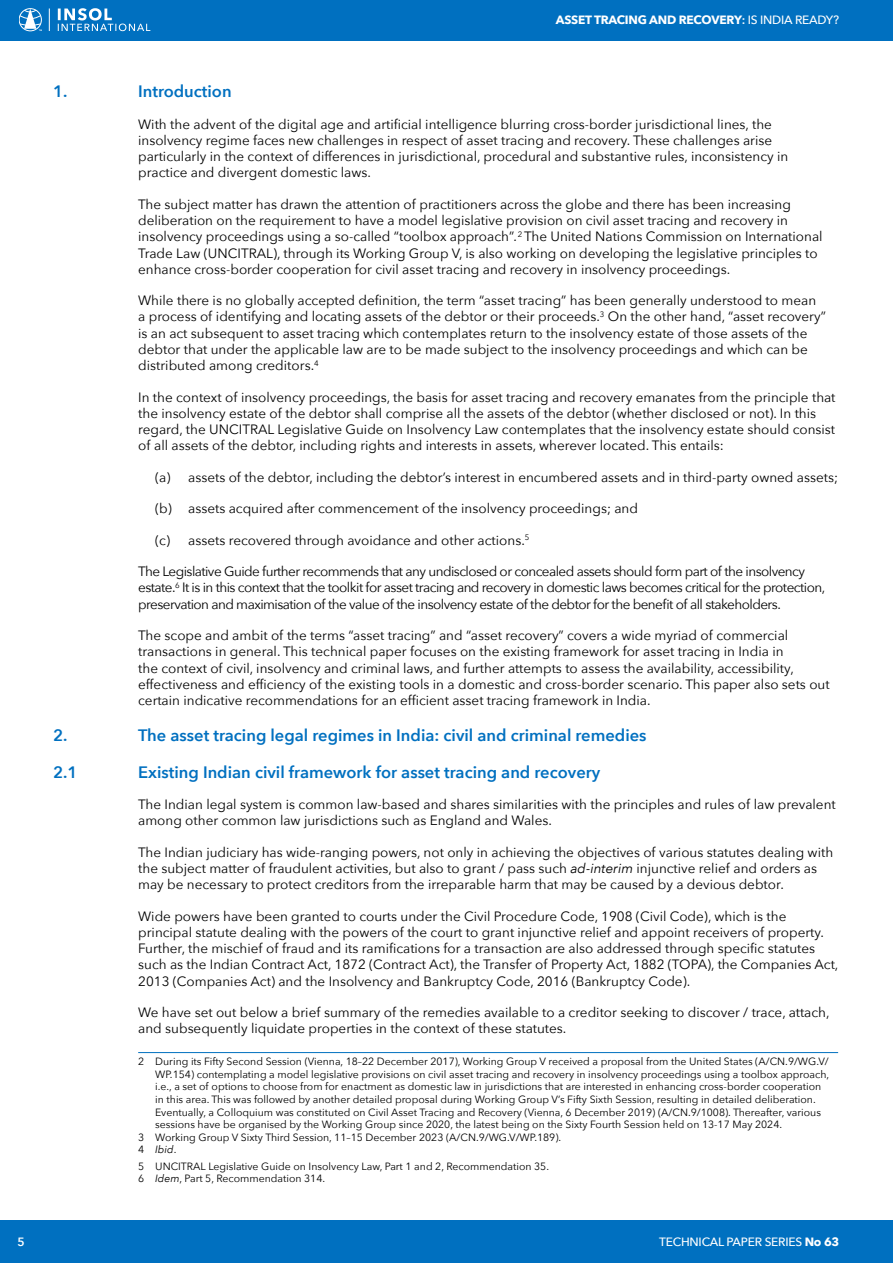
<style>
.page{position:relative;width:893px;height:1263px;background:#fff}
.page>*{position:absolute;margin:0;border:0;box-sizing:border-box;transform-origin:0 0}
.t1{font:600 16.5px "Avenir Next";color:#0070c0}
.t2{font:13.5px/16.2px "Avenir Next";color:#000}
.t3{font:13.5px/16.2px "Avenir Next";letter-spacing:-.04em;color:#000}
.t4{font:700 12px "Avenir Next";letter-spacing:-.02em;color:#fff}
.t5{font:500 12px "Avenir Next";letter-spacing:-.02em;color:#fff}
.t6{font:600 12px "Avenir Next";color:#fff}
.t7{font:10.5px/12.6px "Avenir Next";color:#000}
.t8{font:italic 10.5px "Avenir Next";color:#000}
.s1{font-weight:600}
.s2{font-weight:500}
.s3{font-style:italic}
.s4{font-style:normal}
.s5{font-weight:700}
</style>
<div class="page">
<div style="left:0;top:1221px;width:893px;height:42px;background:#0070c0"></div>
<div style="left:0;top:0;width:893px;height:40px;background:#0070c0"></div>
<div style="left:19px;top:8px;width:23px;height:23px;border:1px solid #fff;border-radius:50%"></div>
<svg style="left:49px;top:8px;width:1px;height:23px"></svg>
<svg style="left:58px;top:8px;width:92px;height:23px"></svg>
<svg style="left:19px;top:9px;width:23px;height:22px"></svg>
<hr style="left:138px;top:1052px;width:700px;height:1px;background:#0070c0">
<p class="t4" style="left:556px;top:9px;width:285px">ASSET TRACING AND RECOVERY<span class="s1">:</span> <span class="s2">IS INDIA READY?</span></p>
<p class="t1" style="left:53px;top:77px;width:16px">1.</p>
<p class="t1" style="left:138px;top:77px;width:95px">Introduction</p>
<p class="t2" style="left:138px;top:115px;width:652px">With the advent of the digital age and artificial intelligence blurring cross-border jurisdictional lines, the insolvency regime faces new challenges in respect of asset tracing and recovery. These challenges arise particularly in the context of differences in jurisdictional, procedural and substantive rules, inconsistency in practice and divergent domestic laws.</p>
<p class="t2" style="left:138px;top:196px;width:686px">The subject matter has drawn the attention of practitioners across the globe and there has been increasing deliberation on the requirement to have a model legislative provision on civil asset tracing and recovery in insolvency proceedings using a so-called “toolbox approach”<span class="s3">.</span><sup>2</sup> The United Nations Commission on International Trade Law (UNCITRAL), through its Working Group V, is also working on developing the legislative principles to enhance cross-border cooperation for civil asset tracing and recovery in insolvency proceedings.</p>
<p class="t2" style="left:138px;top:292px;width:689px">While there is no globally accepted definition, the term “asset tracing” has been generally understood to mean a process of identifying and locating assets of the debtor or their proceeds.<sup>3</sup> On the other hand, “asset recovery” is an act subsequent to asset tracing which contemplates return to the insolvency estate of those assets of the debtor that under the applicable law are to be made subject to the insolvency proceedings and which can be distributed among creditors.<sup>4</sup></p>
<p class="t2" style="left:138px;top:388px;width:699px">In the context of insolvency proceedings, the basis for asset tracing and recovery emanates from the principle that the insolvency estate of the debtor shall comprise all the assets of the debtor (whether disclosed or not). In this regard, the UNCITRAL Legislative Guide on Insolvency Law contemplates that the insolvency estate should consist of all assets of the debtor, including rights and interests in assets, wherever located. This entails:</p>
<p class="t2" style="left:155px;top:468px;width:684px">(a) assets of the debtor, including the debtor’s interest in encumbered assets and in third-party owned assets;</p>
<p class="t2" style="left:155px;top:500px;width:484px">(b) assets acquired after commencement of the insolvency proceedings; and</p>
<p class="t2" style="left:155px;top:531px;width:376px">(c) assets recovered through avoidance and other actions.<sup>5</sup></p>
<p class="t3" style="left:138px;top:563px;width:688px">The Legislative Guide further recommends that any undisclosed or concealed assets should form part of the insolvency estate.<sup>6</sup> It is in this context that the toolkit for asset tracing and recovery in domestic laws becomes critical for the protection, preservation and maximisation of the value of the insolvency estate of the debtor for the benefit of all stakeholders.</p>
<p class="t2" style="left:138px;top:627px;width:693px">The scope and ambit of the terms “asset tracing” and “asset recovery” covers a wide myriad of commercial transactions in general. This technical paper focuses on the existing framework for asset tracing in India in<br>the context of civil, insolvency and criminal laws, and further attempts to assess the availability, accessibility, effectiveness and efficiency of the existing tools in a domestic and cross-border scenario. This paper also sets out certain indicative recommendations for an efficient asset tracing framework in India.</p>
<p class="t1" style="left:53px;top:721px;width:16px">2.</p>
<p class="t1" style="left:138px;top:721px;width:510px">The asset tracing legal regimes in India: civil and criminal remedies</p>
<p class="t1" style="left:53px;top:758px;width:26px">2.1</p>
<p class="t1" style="left:138px;top:758px;width:464px">Existing Indian civil framework for asset tracing and recovery</p>
<p class="t2" style="left:138px;top:796px;width:699px">The Indian legal system is common law-based and shares similarities with the principles and rules of law prevalent among other common law jurisdictions such as England and Wales.</p>
<p class="t2" style="left:138px;top:843px;width:696px">The Indian judiciary has wide-ranging powers, not only in achieving the objectives of various statutes dealing with the subject matter of fraudulent activities, but also to grant / pass such <span class="s3">ad-interim</span> injunctive relief and orders as may be necessary to protect creditors from the irreparable harm that may be caused by a devious debtor.</p>
<p class="t2" style="left:138px;top:907px;width:702px">Wide powers have been granted to courts under the Civil Procedure Code, 1908 (Civil Code), which is the principal statute dealing with the powers of the court to grant injunctive relief and appoint receivers of property.<br>Further, the mischief of fraud and its ramifications for a transaction are also addressed through specific statutes such as the Indian Contract Act, 1872 (Contract Act), the Transfer of Property Act, 1882 (TOPA), the Companies Act, 2013 (Companies Act) and the Insolvency and Bankruptcy Code, 2016 (Bankruptcy Code).</p>
<p class="t2" style="left:138px;top:1004px;width:693px">We have set out below a brief summary of the remedies available to a creditor seeking to discover / trace, attach, and subsequently liquidate properties in the context of these statutes.</p>
<p class="t7" style="left:138px;top:1055px;width:692px">2 During its Fifty Second Session (Vienna, 18–22 December 2017), Working Group V received a proposal from the United States (A/CN.9/WG.V/</p>
<p class="t7" style="left:155px;top:1067px;width:676px">WP.154) contemplating a model legislative provisions on civil asset tracing and recovery in insolvency proceedings using a toolbox approach,</p>
<p class="t7" style="left:155px;top:1080px;width:667px">i.e., a set of options to choose from for enactment as domestic law in jurisdictions that are interested in enhancing cross-border cooperation</p>
<p class="t7" style="left:155px;top:1092px;width:662px">in this area. This was followed by another detailed proposal during Working Group V’s Fifty Sixth Session, resulting in detailed deliberation.</p>
<p class="t7" style="left:155px;top:1105px;width:667px">Eventually, a Colloquium was constituted on Civil Asset Tracing and Recovery (Vienna, 6 December 2019) (A/CN.9/1008). Thereafter, various</p>
<p class="t7" style="left:155px;top:1118px;width:628px">sessions have be organised by the Working Group since 2020, the latest being on the Sixty Fourth Session held on 13-17 May 2024.</p>
<p class="t7" style="left:138px;top:1130px;width:425px">3 Working Group V Sixty Third Session, 11–15 December 2023 (A/CN.9/WG.V/WP.189).</p>
<p class="t8" style="left:138px;top:1141px;width:40px"><span class="s4">4</span> Ibid<span class="s4">.</span></p>
<p class="t7" style="left:138px;top:1159px;width:412px">5 UNCITRAL Legislative Guide on Insolvency Law, Part 1 and 2, Recommendation 35.<br>6 <span class="s3">Idem</span>, Part 5, Recommendation 314.</p>
<p class="t6" style="left:18px;top:1232px;width:9px">5</p>
<p class="t5" style="left:659px;top:1232px;width:181px">TECHNICAL PAPER SERIES <span class="s5">No 63</span></p>
</div>
